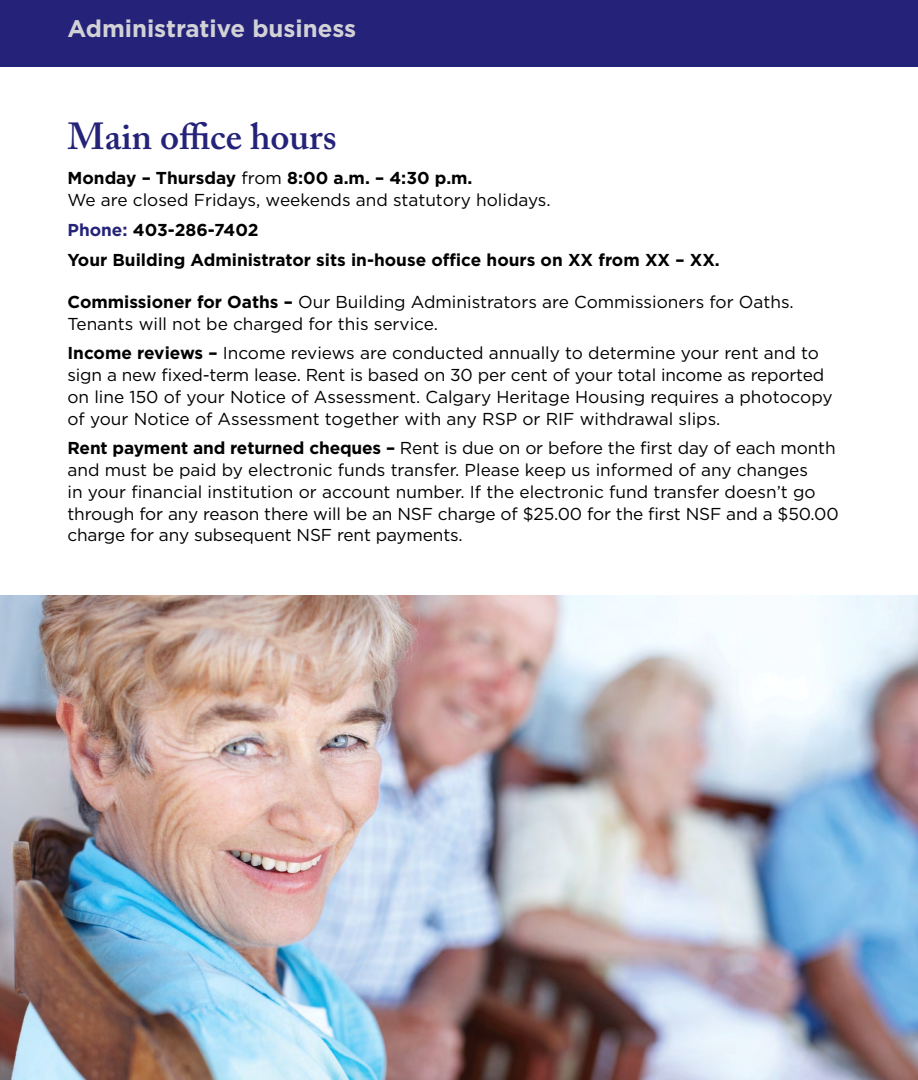
<style>
.page{position:relative;width:918px;height:1080px;background:#fff}
.page>*{position:absolute;margin:0;border:0;box-sizing:border-box;transform-origin:0 0}
.head{font:600 37.5px "Adobe Caslon Pro";color:#252379}
.body{font:700 24px "Gotham";color:#d2d2d6}
.body-2{font:17.25px/21.8px "Gotham";color:#000}
.body-3{font:700 17.25px "Gotham";color:#000}
.s1{font-weight:700}
.s2{color:#252379}
</style>
<div class="page">
<div style="left:0;top:0;width:918px;height:68px;background:#252379"></div>
<img style="left:0;top:595px;width:918px;height:485px">
<p class="body" style="left:68px;top:12px;width:290px">Administrative business</p>
<p class="head" style="left:68px;top:114px;width:271px">Main office hours</p>
<p class="body-2" style="left:68px;top:167px;width:485px"><span class="s1">Monday – Thursday</span> from <span class="s1">8:00 a.m. – 4:30 p.m.<br></span>We are closed Fridays, weekends and statutory holidays.</p>
<p class="body-3" style="left:68px;top:218px;width:193px"><span class="s2">Phone:</span> 403-286-7402</p>
<p class="body-3" style="left:68px;top:248px;width:654px">Your Building Administrator sits in-house office hours on XX from XX – XX.</p>
<p class="body-2" style="left:68px;top:290px;width:728px"><span class="s1">Commissioner for Oaths –</span> Our Building Administrators are Commissioners for Oaths.<br>Tenants will not be charged for this service.</p>
<p class="body-2" style="left:68px;top:342px;width:767px"><span class="s1">Income reviews –</span> Income reviews are conducted annually to determine your rent and to sign a new fixed-term lease. Rent is based on 30 per cent of your total income as reported on line 150 of your Notice of Assessment. Calgary Heritage Housing requires a photocopy of your Notice of Assessment together with any RSP or RIF withdrawal slips.</p>
<p class="body-2" style="left:68px;top:437px;width:773px"><span class="s1">Rent payment and returned cheques –</span> Rent is due on or before the first day of each month and must be paid by electronic funds transfer. Please keep us informed of any changes<br>in your financial institution or account number. If the electronic fund transfer doesn’t go through for any reason there will be an NSF charge of $25.00 for the first NSF and a $50.00 charge for any subsequent NSF rent payments.</p>
</div>
